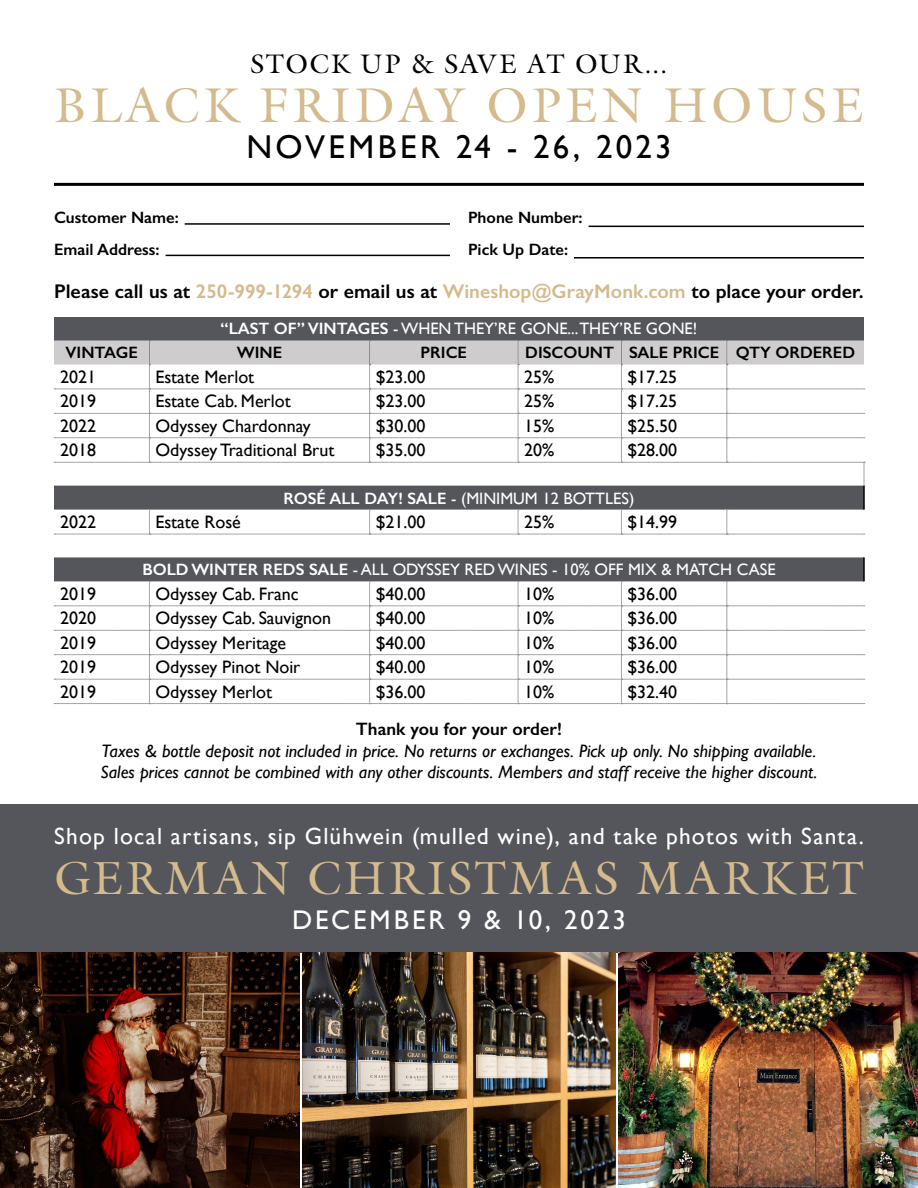
<style>
.page{position:relative;width:918px;height:1188px;background:#fff}
.page>*{position:absolute;margin:0;border:0;box-sizing:border-box;transform-origin:0 0}
.t1{font:49.2px "Galliard Std";letter-spacing:.08em;color:#d4ba8c}
.t2{font:46.8px "Galliard Std";letter-spacing:.09em;color:#d4ba8c}
.t3{font:33px "Gill Sans";letter-spacing:.1em;color:#000}
.t4{font:27px "Galliard Std";letter-spacing:.05em;color:#000}
.t5{font:27px "Gill Sans";letter-spacing:.1em;color:#fff}
.t6{font:23.4px "Gill Sans";letter-spacing:.05em;color:#fff}
.t7{font:600 19.95px "Gill Sans";color:#000}
.t8{font:18px "Gill Sans";color:#000}
.t9{font:italic 18px/21.6px "Gill Sans";color:#000}
.t10{font:600 18px "Gill Sans";color:#000}
.t11{font:16.5px "Gill Sans";color:#fff}
.t12{font:600 16.5px/31.5px "Gill Sans";color:#000}
.s1{color:#d4ba8c}
.s2{font-weight:600}
</style>
<div class="page">
<div style="left:0;top:804px;width:918px;height:149px;background:#54565b"></div>
<hr style="left:54px;top:183px;width:810px;height:3px;background:#000">
<hr style="left:185px;top:223px;width:265px;height:2px;background:#000">
<hr style="left:166px;top:255px;width:284px;height:1px;background:#000">
<hr style="left:589px;top:226px;width:275px;height:1px;background:#000">
<hr style="left:574px;top:257px;width:290px;height:2px;background:#000">
<div style="left:54px;top:317px;width:810px;height:23px;background:#54565b"></div>
<svg style="left:54px;top:486px;width:809px;height:95px;fill:#54565b"></svg>
<svg style="left:54px;top:510px;width:811px;height:25px"></svg>
<svg style="left:54px;top:581px;width:811px;height:123px"></svg>
<hr style="left:863px;top:486px;width:2px;height:24px;background:#000">
<hr style="left:863px;top:557px;width:2px;height:24px;background:#000">
<svg style="left:54px;top:340px;width:811px;height:146px"></svg>
<img style="left:0;top:953px;width:300px;height:235px">
<img style="left:302px;top:953px;width:314px;height:235px">
<img style="left:618px;top:953px;width:300px;height:235px">
<h3 class="t4" style="left:251px;top:47px;width:418px">STOCK UP &amp; SAVE AT OUR...</h3>
<h1 class="t1" style="left:54px;top:74px;width:812px">BLACK FRIDAY OPEN HOUSE</h1>
<h3 class="t3" style="left:246px;top:127px;width:427px">NOVEMBER 24 - 26, 2023</h3>
<p class="t12" style="left:54px;top:202px;width:126px">Customer Name:<br>Email Address:</p>
<p class="t12" style="left:468px;top:202px;width:116px">Phone Number:<br>Pick Up Date:</p>
<p class="t7" style="left:54px;top:279px;width:811px">Please call us at <span class="s1">250-999-1294</span> or email us at <span class="s1">Wineshop@GrayMonk.com</span> to place your order.</p>
<p class="t11" style="left:221px;top:319px;width:478px"><span class="s2">“LAST OF” VINTAGES</span> - WHEN THEY’RE GONE...THEY’RE GONE!</p>
<p class="t12" style="left:66px;top:337px;width:74px">VINTAGE</p>
<p class="t12" style="left:237px;top:337px;width:47px">WINE</p>
<p class="t12" style="left:421px;top:337px;width:48px">PRICE</p>
<p class="t12" style="left:525px;top:337px;width:331px">DISCOUNT SALE PRICE QTY ORDERED</p>
<p class="t8" style="left:60px;top:366px;width:37px">2021</p>
<p class="t8" style="left:155px;top:366px;width:100px">Estate Merlot</p>
<p class="t8" style="left:376px;top:366px;width:51px">$23.00</p>
<p class="t8" style="left:524px;top:366px;width:32px">25%</p>
<p class="t8" style="left:627px;top:366px;width:51px">$17.25</p>
<p class="t8" style="left:60px;top:391px;width:37px">2019</p>
<p class="t8" style="left:155px;top:391px;width:137px">Estate Cab. Merlot</p>
<p class="t8" style="left:376px;top:391px;width:51px">$23.00</p>
<p class="t8" style="left:524px;top:391px;width:32px">25%</p>
<p class="t8" style="left:627px;top:391px;width:51px">$17.25</p>
<p class="t8" style="left:60px;top:415px;width:37px">2022</p>
<p class="t8" style="left:155px;top:415px;width:157px">Odyssey Chardonnay</p>
<p class="t8" style="left:376px;top:415px;width:51px">$30.00</p>
<p class="t8" style="left:524px;top:415px;width:32px">15%</p>
<p class="t8" style="left:627px;top:415px;width:51px">$25.50</p>
<p class="t8" style="left:60px;top:440px;width:37px">2018</p>
<p class="t8" style="left:155px;top:440px;width:181px">Odyssey Traditional Brut</p>
<p class="t8" style="left:376px;top:440px;width:51px">$35.00</p>
<p class="t8" style="left:524px;top:440px;width:32px">20%</p>
<p class="t8" style="left:627px;top:440px;width:51px">$28.00</p>
<p class="t11" style="left:284px;top:488px;width:352px"><span class="s2">ROSÉ ALL DAY! SALE</span> - (MINIMUM 12 BOTTLES)</p>
<p class="t8" style="left:60px;top:511px;width:37px">2022</p>
<p class="t8" style="left:155px;top:511px;width:87px">Estate Rosé</p>
<p class="t8" style="left:376px;top:511px;width:51px">$21.00</p>
<p class="t8" style="left:524px;top:511px;width:32px">25%</p>
<p class="t8" style="left:627px;top:511px;width:51px">$14.99</p>
<p class="t11" style="left:142px;top:560px;width:635px"><span class="s2">BOLD WINTER REDS SALE</span> - ALL ODYSSEY RED WINES - 10% OFF MIX &amp; MATCH CASE</p>
<p class="t8" style="left:60px;top:583px;width:37px">2019</p>
<p class="t8" style="left:155px;top:583px;width:145px">Odyssey Cab. Franc</p>
<p class="t8" style="left:376px;top:583px;width:51px">$40.00</p>
<p class="t8" style="left:524px;top:583px;width:32px">10%</p>
<p class="t8" style="left:627px;top:583px;width:51px">$36.00</p>
<p class="t8" style="left:60px;top:608px;width:37px">2020</p>
<p class="t8" style="left:155px;top:608px;width:177px">Odyssey Cab. Sauvignon</p>
<p class="t8" style="left:376px;top:608px;width:51px">$40.00</p>
<p class="t8" style="left:524px;top:608px;width:32px">10%</p>
<p class="t8" style="left:627px;top:608px;width:51px">$36.00</p>
<p class="t8" style="left:60px;top:632px;width:37px">2019</p>
<p class="t8" style="left:155px;top:632px;width:132px">Odyssey Meritage</p>
<p class="t8" style="left:376px;top:632px;width:51px">$40.00</p>
<p class="t8" style="left:524px;top:632px;width:32px">10%</p>
<p class="t8" style="left:627px;top:632px;width:51px">$36.00</p>
<p class="t8" style="left:60px;top:657px;width:37px">2019</p>
<p class="t8" style="left:155px;top:657px;width:147px">Odyssey Pinot Noir</p>
<p class="t8" style="left:376px;top:657px;width:51px">$40.00</p>
<p class="t8" style="left:524px;top:657px;width:32px">10%</p>
<p class="t8" style="left:627px;top:657px;width:51px">$36.00</p>
<p class="t8" style="left:60px;top:681px;width:37px">2019</p>
<p class="t8" style="left:155px;top:681px;width:118px">Odyssey Merlot</p>
<p class="t8" style="left:376px;top:681px;width:51px">$36.00</p>
<p class="t8" style="left:524px;top:681px;width:32px">10%</p>
<p class="t8" style="left:627px;top:681px;width:51px">$32.40</p>
<p class="t10" style="left:356px;top:718px;width:208px">Thank you for your order!</p>
<p class="t9" style="left:101px;top:740px;width:718px">Taxes &amp; bottle deposit not included in price. No returns or exchanges. Pick up only. No shipping available.<br>Sales prices cannot be combined with any other discounts. Members and staff receive the higher discount.</p>
<p class="t6" style="left:54px;top:823px;width:811px">Shop local artisans, sip Glühwein (mulled wine), and take photos with Santa.</p>
<h2 class="t2" style="left:54px;top:849px;width:811px">GERMAN CHRISTMAS MARKET</h2>
<h3 class="t5" style="left:292px;top:904px;width:335px">DECEMBER 9 &amp; 10, 2023</h3>
</div>
